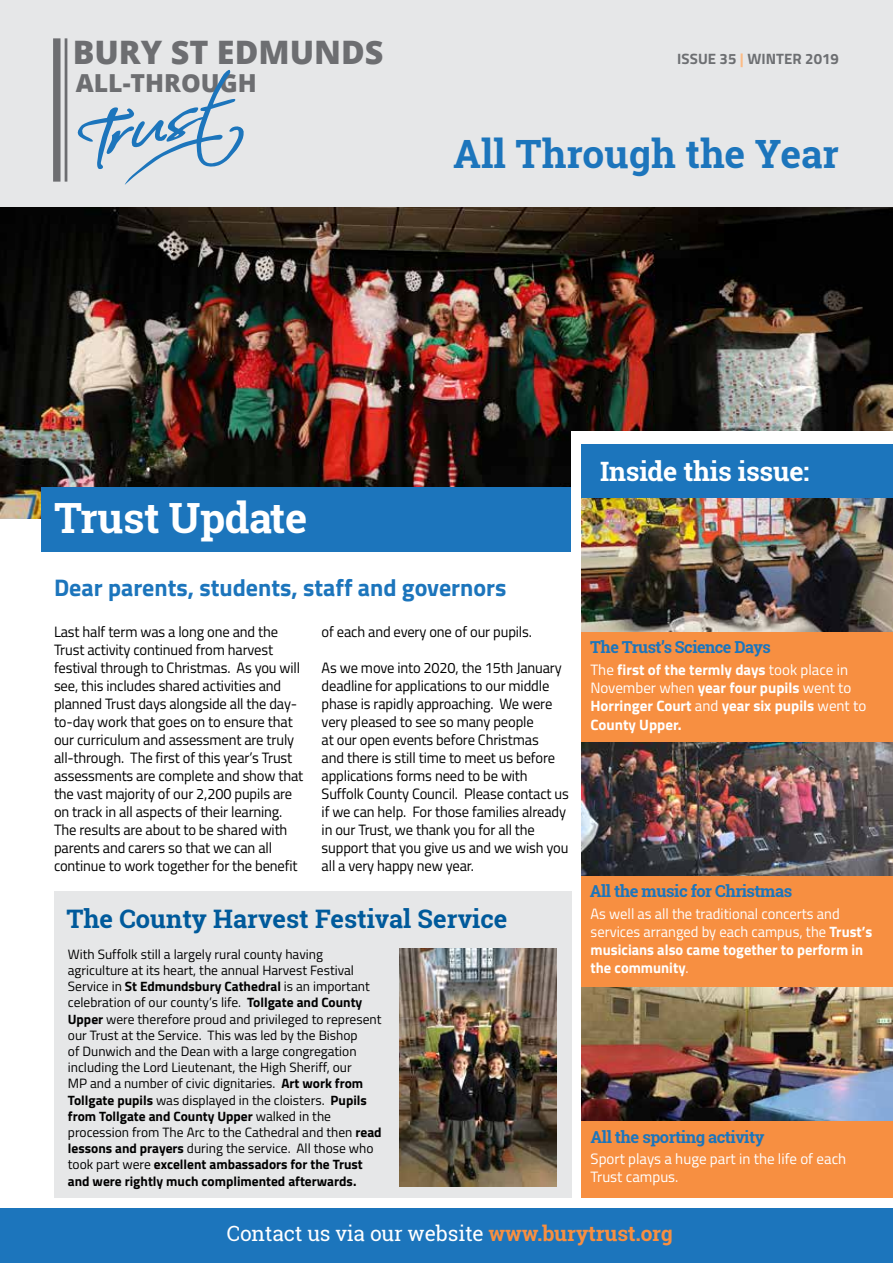
<style>
.page{position:relative;width:893px;height:1263px;background:#fff}
.page>*{position:absolute;margin:0;border:0;box-sizing:border-box;transform-origin:0 0}
.t1{font:700 41.7px "Roboto Slab";letter-spacing:-.01em;color:#fff}
.t2{font:700 39px "Roboto Slab";color:#1c75bc}
.t3{font:800 32.4px "Open Sans";color:#6d6e71}
.t4{font:700 26.7px "Roboto Slab";letter-spacing:-.01em;color:#fff}
.t5{font:700 25.5px "Roboto Slab";color:#005a9b}
.t6{font:800 24.75px "Open Sans";color:#6d6e71}
.t7{font:700 24px "Titillium";color:#1c75bc}
.t8{font:21px "Roboto Slab";letter-spacing:-.01em;color:#fff}
.t9{font:700 16.5px "Roboto Slab";letter-spacing:-.03em;color:#1c75bc}
.t10{font:15px/18px "Titillium";letter-spacing:-.01em;color:#000}
.t11{font:15px/18px "Titillium";color:#fff}
.t12{font:700 15px/18px "Titillium";color:#fff}
.t13{font:700 15px "Titillium";letter-spacing:.005em;color:#6d6f72}
.t14{font:13.5px/16.2px "Titillium";color:#000}
.s1{color:#fcbc86}
.s2{font-weight:400}
.s3{font-weight:700}
.s4{font-weight:700;color:#f78f41}
</style>
<div class="page">
<div style="left:54px;top:892px;width:517px;height:306px;background:#e6e7e8"></div>
<img style="left:0;top:206px;width:893px;height:313px">
<div style="left:41px;top:487px;width:546px;height:65px;background:#1c75bc"></div>
<div style="left:0;top:0;width:893px;height:206px;background:#e6e7e8"></div>
<hr style="left:65px;top:38px;width:2px;height:144px;background:#6d6e71">
<div style="left:53px;top:38px;width:7px;height:144px;background:#6d6e71"></div>
<svg style="left:77px;top:70px;width:167px;height:115px"></svg>
<div style="left:0;top:1209px;width:893px;height:54px;background:#1c75bc"></div>
<div style="left:571px;top:431px;width:322px;height:251px;background:#fff"></div>
<div style="left:581px;top:449px;width:312px;height:749px;background:#f78f41"></div>
<div style="left:581px;top:444px;width:312px;height:54px;background:#1c75bc"></div>
<img style="left:581px;top:742px;width:312px;height:133px">
<img style="left:581px;top:499px;width:312px;height:133px">
<img style="left:581px;top:988px;width:312px;height:133px">
<img style="left:400px;top:948px;width:156px;height:239px">
<h3 class="t3" style="left:73px;top:27px;width:312px">BURY ST EDMUNDS</h3>
<h3 class="t6" style="left:76px;top:64px;width:183px">ALL-THROUGH</h3>
<p class="t13" style="left:677px;top:47px;width:163px">ISSUE 35 <span class="s1">|</span> WINTER 2019</p>
<h2 class="t2" style="left:453px;top:127px;width:387px">All Through the Year</h2>
<h1 class="t1" style="left:54px;top:489px;width:255px">Trust Update</h1>
<h3 class="t4" style="left:600px;top:452px;width:211px">Inside this issue:</h3>
<h3 class="t7" style="left:54px;top:569px;width:454px">Dear parents, students, staff and governors</h3>
<p class="t10" style="left:54px;top:622px;width:251px">Last half term was a long one and the Trust activity continued from harvest festival through to Christmas. As you will see, this includes shared activities and planned Trust days alongside all the day&shy;to-day work that goes on to ensure that our curriculum and assessment are truly all-through. The first of this year’s Trust assessments are complete and show that the vast majority of our 2,200 pupils are on track in all aspects of their learning.<br>The results are about to be shared with parents and carers so that we can all continue to work together for the benefit</p>
<p class="t10" style="left:322px;top:622px;width:212px">of each and every one of our pupils.</p>
<p class="t9" style="left:590px;top:636px;width:182px">The Trust’s Science Days</p>
<p class="t10" style="left:322px;top:658px;width:249px">As we move into 2020, the 15th January deadline for applications to our middle phase is rapidly approaching. We were very pleased to see so many people<br>at our open events before Christmas<br>and there is still time to meet us before applications forms need to be with Suffolk County Council. Please contact us if we can help. For those families already in our Trust, we thank you for all the support that you give us and we wish you all a very happy new year.</p>
<p class="t12" style="left:590px;top:660px;width:277px"><span class="s2">The</span> first of the termly days <span class="s2">took place in November when</span> year four pupils <span class="s2">went to </span>Horringer Court <span class="s2">and</span> year six pupils <span class="s2">went to </span>County Upper.</p>
<p class="t11" style="left:591px;top:904px;width:283px">As well as all the traditional concerts and services arranged by each campus, the <span class="s3">Trust’s musicians also came together to perform in the community</span>.</p>
<p class="t9" style="left:590px;top:880px;width:204px">All the music for Christmas</p>
<h3 class="t5" style="left:66px;top:902px;width:443px">The County Harvest Festival Service</h3>
<p class="t14" style="left:68px;top:945px;width:315px">With Suffolk still a largely rural county having agriculture at its heart, the annual Harvest Festival Service in <span class="s3">St Edmundsbury Cathedral</span> is an important celebration of our county’s life. <span class="s3">Tollgate and County Upper</span> were therefore proud and privileged to represent our Trust at the Service. This was led by the Bishop<br>of Dunwich and the Dean with a large congregation including the Lord Lieutenant, the High Sheriff, our<br>MP and a number of civic dignitaries. <span class="s3">Art work from Tollgate pupils</span> was displayed in the cloisters. <span class="s3">Pupils from Tollgate and County Upper</span> walked in the procession from The Arc to the Cathedral and then <span class="s3">read lessons and prayers</span> during the service. All those who took part were <span class="s3">excellent ambassadors for the Trust and were rightly much complimented afterwards.</span></p>
<p class="t9" style="left:590px;top:1125px;width:175px">All the sporting activity</p>
<p class="t11" style="left:590px;top:1149px;width:257px">Sport plays a huge part in the life of each<br>Trust campus.</p>
<h3 class="t8" style="left:227px;top:1219px;width:447px">Contact us via our website <span class="s4">www.burytrust.org</span></h3>
</div>
